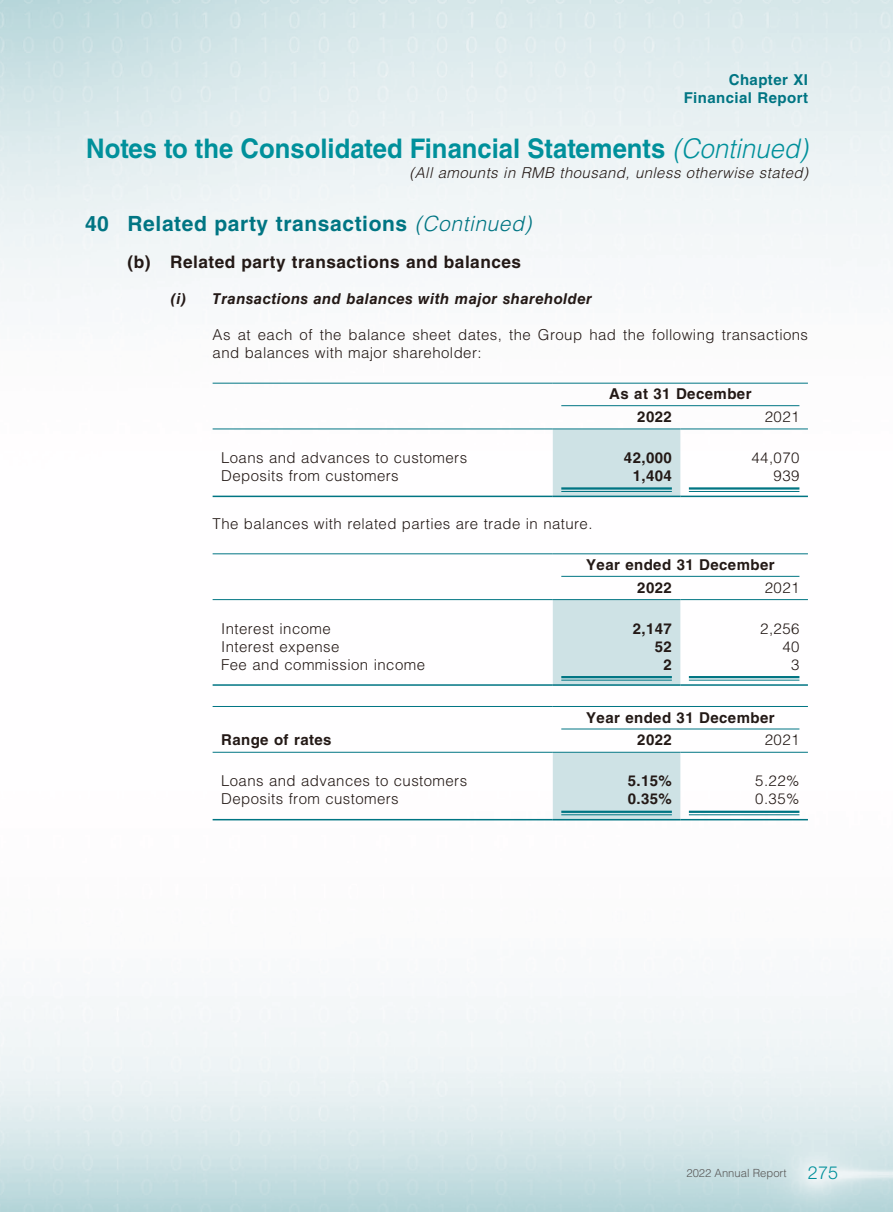
<style>
.page{position:relative;width:893px;height:1212px;background:#fff}
.page>*{position:absolute;margin:0;border:0;box-sizing:border-box;transform-origin:0 0}
.t1{font:700 27px "Helvetica LT Std";color:#00909b;scale:.95 1}
.t2{font:700 21px "Helvetica LT Std";letter-spacing:.03em;color:#007583}
.t3{font:700 17.25px "Helvetica LT Std";letter-spacing:.03em;color:#231916}
.t4{font:300 15px/18px "Helvetica LT Std";letter-spacing:.03em;color:#231916}
.t5{font:700 15px/22.5px "Helvetica LT Std";letter-spacing:.03em;color:#231916}
.t6{font:italic 300 15px "Helvetica LT Std";letter-spacing:.03em;color:#231916}
.t7{font:italic 700 15px "Helvetica LT Std";letter-spacing:.03em;color:#231916}
.t8{font:700 15px/18px "Helvetica LT Std";letter-spacing:.03em;color:#007583;text-align:right}
.t9{font:300 11.25px "Helvetica LT Std";color:#595857}
.s1{font-weight:300;font-style:italic}
.s2{font-family:"Helvetica Neue LT Std";font-size:18px;color:#00909b}
</style>
<div class="page">
<div style="left:553px;top:430px;width:127px;height:66px;background:#cee2e5"></div>
<hr style="left:213px;top:383px;width:340px;height:1px;background:#007583">
<hr style="left:553px;top:383px;width:255px;height:1px;background:#007583">
<hr style="left:561px;top:405px;width:238px;height:1px;background:#007583">
<hr style="left:213px;top:429px;width:340px;height:1px;background:#007583">
<hr style="left:553px;top:429px;width:127px;height:1px;background:#007583">
<hr style="left:680px;top:429px;width:128px;height:1px;background:#007583">
<hr style="left:561px;top:487px;width:111px;height:3px;background:#007583">
<hr style="left:561px;top:491px;width:111px;height:1px;background:#007583">
<hr style="left:689px;top:487px;width:110px;height:3px;background:#007583">
<hr style="left:689px;top:491px;width:110px;height:1px;background:#007583">
<hr style="left:213px;top:496px;width:340px;height:1px;background:#007583">
<hr style="left:553px;top:496px;width:127px;height:1px;background:#007583">
<hr style="left:680px;top:496px;width:128px;height:1px;background:#007583">
<div style="left:553px;top:600px;width:127px;height:84px;background:#cee2e5"></div>
<hr style="left:213px;top:553px;width:340px;height:1px;background:#007583">
<hr style="left:553px;top:553px;width:255px;height:1px;background:#007583">
<hr style="left:561px;top:576px;width:238px;height:1px;background:#007583">
<hr style="left:213px;top:599px;width:340px;height:1px;background:#007583">
<hr style="left:553px;top:599px;width:127px;height:1px;background:#007583">
<hr style="left:680px;top:599px;width:128px;height:1px;background:#007583">
<hr style="left:561px;top:676px;width:111px;height:2px;background:#007583">
<hr style="left:561px;top:680px;width:111px;height:1px;background:#007583">
<hr style="left:689px;top:676px;width:110px;height:2px;background:#007583">
<hr style="left:689px;top:680px;width:110px;height:1px;background:#007583">
<hr style="left:213px;top:684px;width:340px;height:2px;background:#007583">
<hr style="left:553px;top:684px;width:127px;height:2px;background:#007583">
<hr style="left:680px;top:684px;width:128px;height:2px;background:#007583">
<div style="left:553px;top:753px;width:127px;height:66px;background:#cee2e5"></div>
<hr style="left:213px;top:706px;width:340px;height:1px;background:#007583">
<hr style="left:553px;top:706px;width:255px;height:1px;background:#007583">
<hr style="left:561px;top:729px;width:238px;height:1px;background:#007583">
<hr style="left:213px;top:752px;width:340px;height:1px;background:#007583">
<hr style="left:553px;top:752px;width:127px;height:1px;background:#007583">
<hr style="left:680px;top:752px;width:128px;height:1px;background:#007583">
<hr style="left:561px;top:811px;width:111px;height:2px;background:#007583">
<hr style="left:561px;top:814px;width:111px;height:1px;background:#007583">
<hr style="left:689px;top:811px;width:110px;height:2px;background:#007583">
<hr style="left:689px;top:814px;width:110px;height:1px;background:#007583">
<hr style="left:213px;top:819px;width:340px;height:1px;background:#007583">
<hr style="left:553px;top:819px;width:127px;height:1px;background:#007583">
<hr style="left:680px;top:819px;width:128px;height:1px;background:#007583">
<p class="t8" style="left:684px;top:71px;width:126px">Chapter XI<br>Financial Report</p>
<h1 class="t1" style="left:86px;top:132px;width:761px">Notes to the Consolidated Financial Statements <span class="s1">(Continued)</span></h1>
<p class="t6" style="left:409px;top:163px;width:400px">(All amounts in RMB thousand, unless otherwise stated)</p>
<h2 class="t2" style="left:85px;top:210px;width:448px">40 Related party transactions <span class="s1">(Continued)</span></h2>
<p class="t3" style="left:128px;top:251px;width:395px">(b) Related party transactions and balances</p>
<p class="t7" style="left:170px;top:290px;width:423px">(i) Transactions and balances with major shareholder</p>
<p class="t4" style="left:213px;top:326px;width:597px">As at each of the balance sheet dates, the Group had the following transactions and balances with major shareholder:</p>
<p class="t5" style="left:637px;top:383px;width:116px;text-indent:-28px">As at 31 December<br>2022</p>
<p class="t4" style="left:765px;top:407px;width:36px">2021</p>
<p class="t4" style="left:221px;top:449px;width:248px">Loans and advances to customers</p>
<p class="t5" style="left:624px;top:446px;width:49px">42,000</p>
<p class="t4" style="left:751px;top:449px;width:49px">44,070</p>
<p class="t4" style="left:221px;top:467px;width:179px">Deposits from customers</p>
<p class="t5" style="left:633px;top:464px;width:41px">1,404</p>
<p class="t4" style="left:774px;top:467px;width:27px">939</p>
<p class="t4" style="left:213px;top:514px;width:381px">The balances with related parties are trade in nature.</p>
<p class="t5" style="left:637px;top:553px;width:139px;text-indent:-51px">Year ended 31 December<br>2022</p>
<p class="t4" style="left:765px;top:578px;width:36px">2021</p>
<p class="t4" style="left:221px;top:619px;width:111px">Interest income</p>
<p class="t5" style="left:633px;top:617px;width:41px">2,147</p>
<p class="t4" style="left:760px;top:619px;width:41px">2,256</p>
<p class="t4" style="left:221px;top:637px;width:120px">Interest expense</p>
<p class="t5" style="left:655px;top:635px;width:19px">52</p>
<p class="t4" style="left:782px;top:637px;width:19px">40</p>
<p class="t4" style="left:221px;top:655px;width:205px">Fee and commission income</p>
<p class="t5" style="left:663px;top:653px;width:10px">2</p>
<p class="t4" style="left:791px;top:655px;width:10px">3</p>
<p class="t5" style="left:586px;top:706px;width:190px">Year ended 31 December</p>
<p class="t5" style="left:221px;top:728px;width:112px">Range of rates</p>
<p class="t5" style="left:637px;top:728px;width:36px">2022</p>
<p class="t4" style="left:765px;top:731px;width:36px">2021</p>
<p class="t4" style="left:221px;top:772px;width:248px">Loans and advances to customers</p>
<p class="t5" style="left:628px;top:770px;width:46px">5.15%</p>
<p class="t4" style="left:755px;top:772px;width:46px">5.22%</p>
<p class="t4" style="left:221px;top:790px;width:179px">Deposits from customers</p>
<p class="t5" style="left:628px;top:788px;width:46px">0.35%</p>
<p class="t4" style="left:755px;top:790px;width:46px">0.35%</p>
<p class="t9" style="left:686px;top:1166px;width:153px">2022 Annual Report <span class="s2">275</span></p>
</div>
